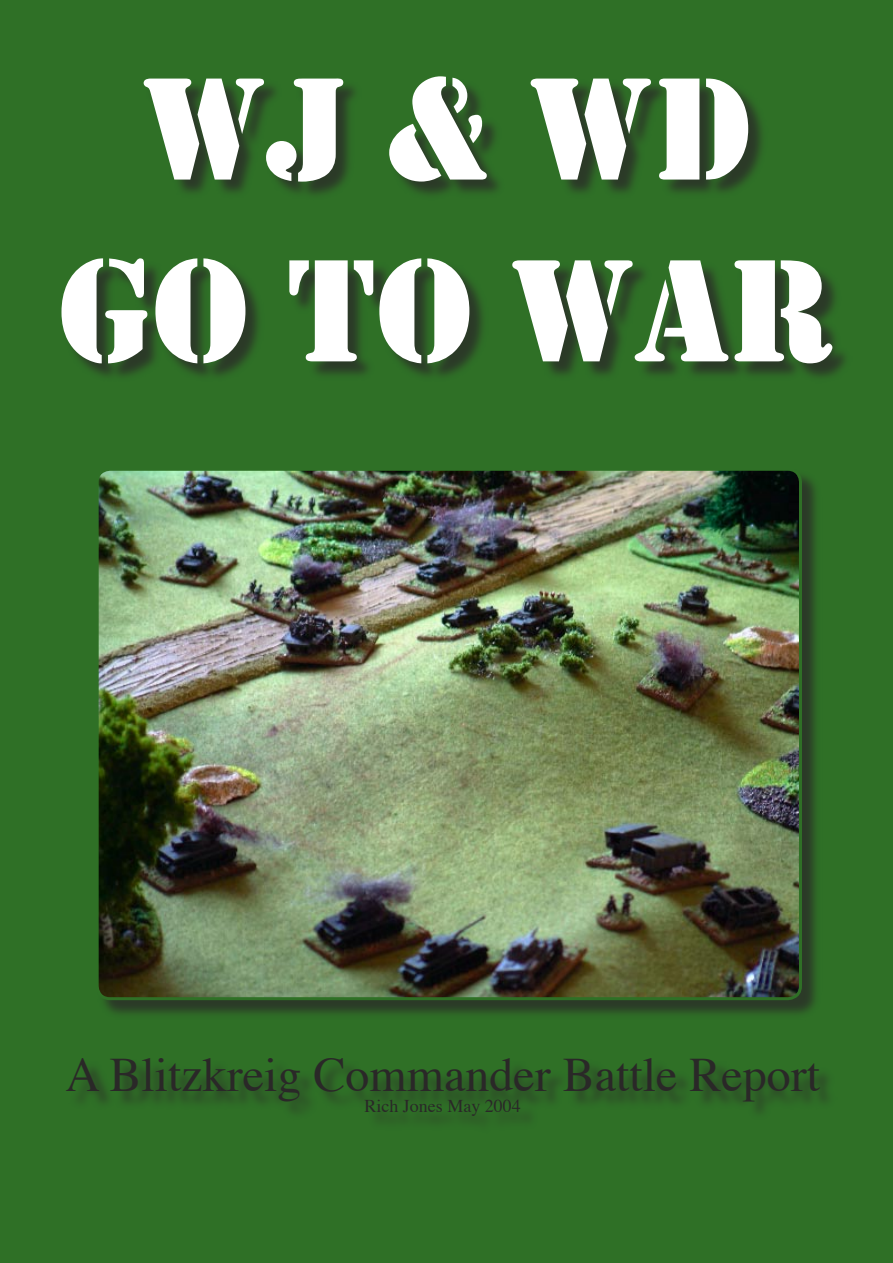
<style>
.page{position:relative;width:893px;height:1263px;background:#fff}
.page>*{position:absolute;margin:0;border:0;box-sizing:border-box;transform-origin:0 0}
.t1{font:151.5px/181.8px "Stencil";color:#fff;text-align:center}
.t2{font:48px "Times";color:#2a2828}
.t3{font:18px "Times";color:#2a2828}
</style>
<div class="page">
<div style="left:1px;top:1px;width:891px;height:1261px;background:#2f7026"></div>
<div style="left:62px;top:77px;width:791px;height:307px;background:#2a2828;opacity:.75"></div>
<div style="left:68px;top:1059px;width:770px;height:76px;background:#2a2828;opacity:.75"></div>
<div style="left:96px;top:468px;width:726px;height:553px;background:#2a2828;opacity:.75"></div>
<img style="left:96px;top:468px;width:707px;height:531px">
<h1 class="t1" style="left:58px;top:41px;width:777px">WJ &amp; WD<br>GO TO WAR</h1>
<p class="t2" style="left:65px;top:1044px;width:756px">A Blitzkreig Commander Battle Report</p>
<p class="t3" style="left:364px;top:1095px;width:158px">Rich Jones May 2004</p>
</div>
